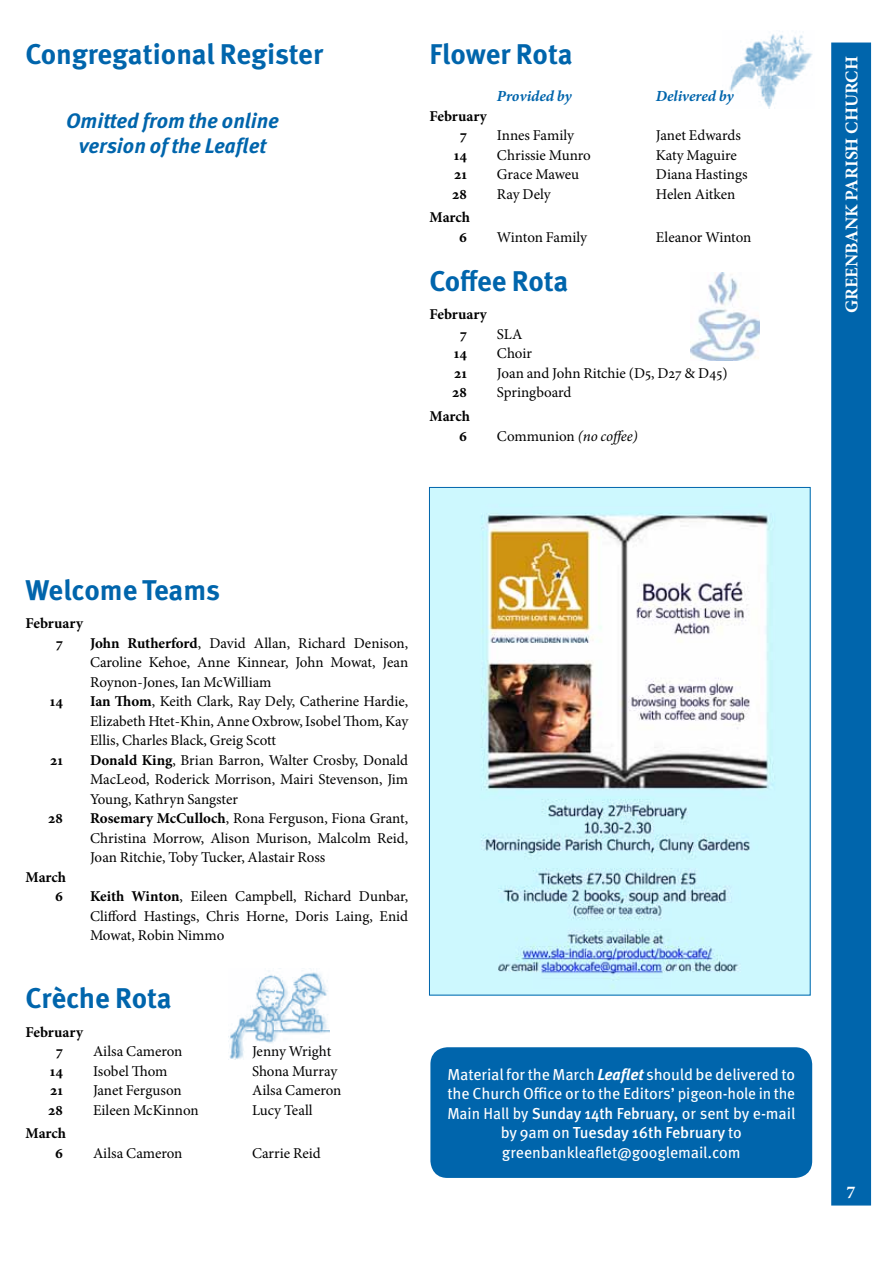
<style>
.page{position:relative;width:893px;height:1263px;background:#fff}
.page>*{position:absolute;margin:0;border:0;box-sizing:border-box;transform-origin:0 0}
.t1{font:700 28.5px "Meta Pro";letter-spacing:-.005em;color:#0065ac}
.t2{font:italic 700 21px/25.2px "Meta Pro";color:#0065ac;text-align:center}
.t3{font:700 18px "Minion Pro";color:#fff}
.t4{font:15.9px/19.5px "Meta Pro";letter-spacing:-.005em;color:#fff;text-align:center}
.t5{font:italic 700 15.45px "Minion Pro";letter-spacing:-.005em;color:#0065ac}
.t6{font:15px/19.5px "Minion Pro";letter-spacing:-.005em;color:#000;text-align:justify}
.t7{font:700 15px/19.5px "Minion Pro";color:#000}
.t8{font:italic 15px "Minion Pro";letter-spacing:-.005em;color:#000}
.s1{font-style:normal}
.s2{font-weight:700}
.s3{font-weight:700;font-style:italic}
.s4{font-weight:500}
</style>
<div class="page">
<img style="left:228px;top:971px;width:102px;height:88px">
<img style="left:729px;top:34px;width:84px;height:74px">
<img style="left:691px;top:272px;width:68px;height:88px">
<div style="left:430px;top:1047px;width:382px;height:131px;background:#0065ac;border-radius:17px"></div>
<img style="left:431px;top:489px;width:378px;height:504px">
<div style="left:831px;top:43px;width:40px;height:1162px;background:#0065ac;border:2px solid #0065ac"></div>
<h1 class="t1" style="left:26px;top:36px;width:299px">Congregational Register</h1>
<h2 class="t2" style="left:66px;top:109px;width:214px">Omitted from the online version of the Leaflet</h2>
<h1 class="t1" style="left:429px;top:36px;width:145px">Flower Rota</h1>
<p class="t5" style="left:497px;top:85px;width:76px">Provided by</p>
<p class="t5" style="left:656px;top:85px;width:79px">Delivered by</p>
<p class="t7" style="left:460px;top:106px;width:28px;text-indent:-31px">February<br>7</p>
<p class="t6" style="left:497px;top:126px;width:79px">Innes Family</p>
<p class="t6" style="left:656px;top:126px;width:86px">Janet Edwards</p>
<p class="t7" style="left:454px;top:145px;width:15px">14</p>
<p class="t6" style="left:497px;top:145px;width:95px">Chrissie Munro</p>
<p class="t6" style="left:656px;top:145px;width:82px">Katy Maguire</p>
<p class="t7" style="left:454px;top:164px;width:14px">21</p>
<p class="t6" style="left:497px;top:165px;width:84px">Grace Maweu</p>
<p class="t6" style="left:656px;top:165px;width:93px">Diana Hastings</p>
<p class="t7" style="left:452px;top:184px;width:16px">28</p>
<p class="t6" style="left:497px;top:184px;width:55px">Ray Dely</p>
<p class="t6" style="left:656px;top:184px;width:81px">Helen Aitken</p>
<p class="t7" style="left:429px;top:208px;width:42px;text-align:right">March<br>6</p>
<p class="t6" style="left:497px;top:227px;width:92px">Winton Family</p>
<p class="t6" style="left:656px;top:227px;width:97px">Eleanor Winton</p>
<h1 class="t1" style="left:429px;top:263px;width:141px">Coffee Rota</h1>
<p class="t7" style="left:460px;top:305px;width:28px;text-indent:-31px">February<br>7</p>
<p class="t6" style="left:497px;top:324px;width:27px">SLA</p>
<p class="t7" style="left:454px;top:344px;width:15px">14</p>
<p class="t6" style="left:497px;top:344px;width:37px">Choir</p>
<p class="t7" style="left:454px;top:363px;width:14px">21</p>
<p class="t6" style="left:497px;top:363px;width:232px">Joan and John Ritchie (D5, D27 &amp; D45)</p>
<p class="t7" style="left:452px;top:383px;width:16px">28</p>
<p class="t6" style="left:497px;top:383px;width:76px">Springboard</p>
<p class="t7" style="left:429px;top:406px;width:42px;text-align:right">March<br>6</p>
<p class="t8" style="left:497px;top:426px;width:142px"><span class="s1">Communion</span> (no coffee)</p>
<p class="t3" style="left:839px;top:313px;width:258px;rotate:-90deg">GREENBANK PARISH CHURCH</p>
<h1 class="t1" style="left:26px;top:572px;width:196px">Welcome Teams</h1>
<p class="t7" style="left:56px;top:614px;width:28px;text-indent:-31px">February<br>7</p>
<p class="t6" style="left:90px;top:633px;width:320px"><span class="s2">John Rutherford</span>, David Allan, Richard Denison, Caroline Kehoe, Anne Kinnear, John Mowat, Jean Roynon-Jones, Ian McWilliam</p>
<p class="t7" style="left:50px;top:692px;width:15px">14</p>
<p class="t6" style="left:90px;top:692px;width:320px"><span class="s2">Ian Thom</span>, Keith Clark, Ray Dely, Catherine Hardie, Elizabeth Htet-Khin, Anne Oxbrow, Isobel Thom, Kay Ellis, Charles Black, Greig Scott</p>
<p class="t7" style="left:50px;top:750px;width:14px">21</p>
<p class="t6" style="left:90px;top:750px;width:320px"><span class="s2">Donald King</span>, Brian Barron, Walter Crosby, Donald MacLeod, Roderick Morrison, Mairi Stevenson, Jim Young, Kathryn Sangster</p>
<p class="t7" style="left:48px;top:809px;width:16px">28</p>
<p class="t6" style="left:90px;top:809px;width:320px"><span class="s2">Rosemary McCulloch</span>, Rona Ferguson, Fiona Grant, Christina Morrow, Alison Murison, Malcolm Reid, Joan Ritchie, Toby Tucker, Alastair Ross</p>
<p class="t7" style="left:26px;top:867px;width:42px;text-align:right">March<br>6</p>
<p class="t6" style="left:90px;top:887px;width:320px"><span class="s2">Keith Winton</span>, Eileen Campbell, Richard Dunbar, Clifford Hastings, Chris Horne, Doris Laing, Enid Mowat, Robin Nimmo</p>
<h1 class="t1" style="left:26px;top:980px;width:148px">Crèche Rota</h1>
<p class="t7" style="left:56px;top:1022px;width:28px;text-indent:-31px">February<br>7</p>
<p class="t6" style="left:93px;top:1041px;width:91px">Ailsa Cameron</p>
<p class="t6" style="left:252px;top:1041px;width:81px">Jenny Wright</p>
<p class="t7" style="left:50px;top:1061px;width:15px">14</p>
<p class="t6" style="left:93px;top:1061px;width:76px">Isobel Thom</p>
<p class="t6" style="left:252px;top:1061px;width:87px">Shona Murray</p>
<p class="t7" style="left:50px;top:1080px;width:14px">21</p>
<p class="t6" style="left:93px;top:1080px;width:90px">Janet Ferguson</p>
<p class="t6" style="left:252px;top:1080px;width:91px">Ailsa Cameron</p>
<p class="t7" style="left:48px;top:1100px;width:16px">28</p>
<p class="t6" style="left:93px;top:1100px;width:107px">Eileen McKinnon</p>
<p class="t6" style="left:252px;top:1100px;width:62px">Lucy Teall</p>
<p class="t7" style="left:26px;top:1123px;width:42px;text-align:right">March<br>6</p>
<p class="t6" style="left:93px;top:1143px;width:91px">Ailsa Cameron</p>
<p class="t6" style="left:252px;top:1143px;width:70px">Carrie Reid</p>
<p class="t4" style="left:447px;top:1065px;width:349px">Material for the March <span class="s3">Leaflet</span> should be delivered to the Church Office or to the Editors’ pigeon-hole in the Main Hall by <span class="s4">Sunday 14th February,</span> or sent by e-mail by 9am on <span class="s4">Tuesday 16th February</span> to greenbankleaflet@googlemail.com</p>
<p class="t3" style="left:847px;top:1180px;width:10px">7</p>
</div>
